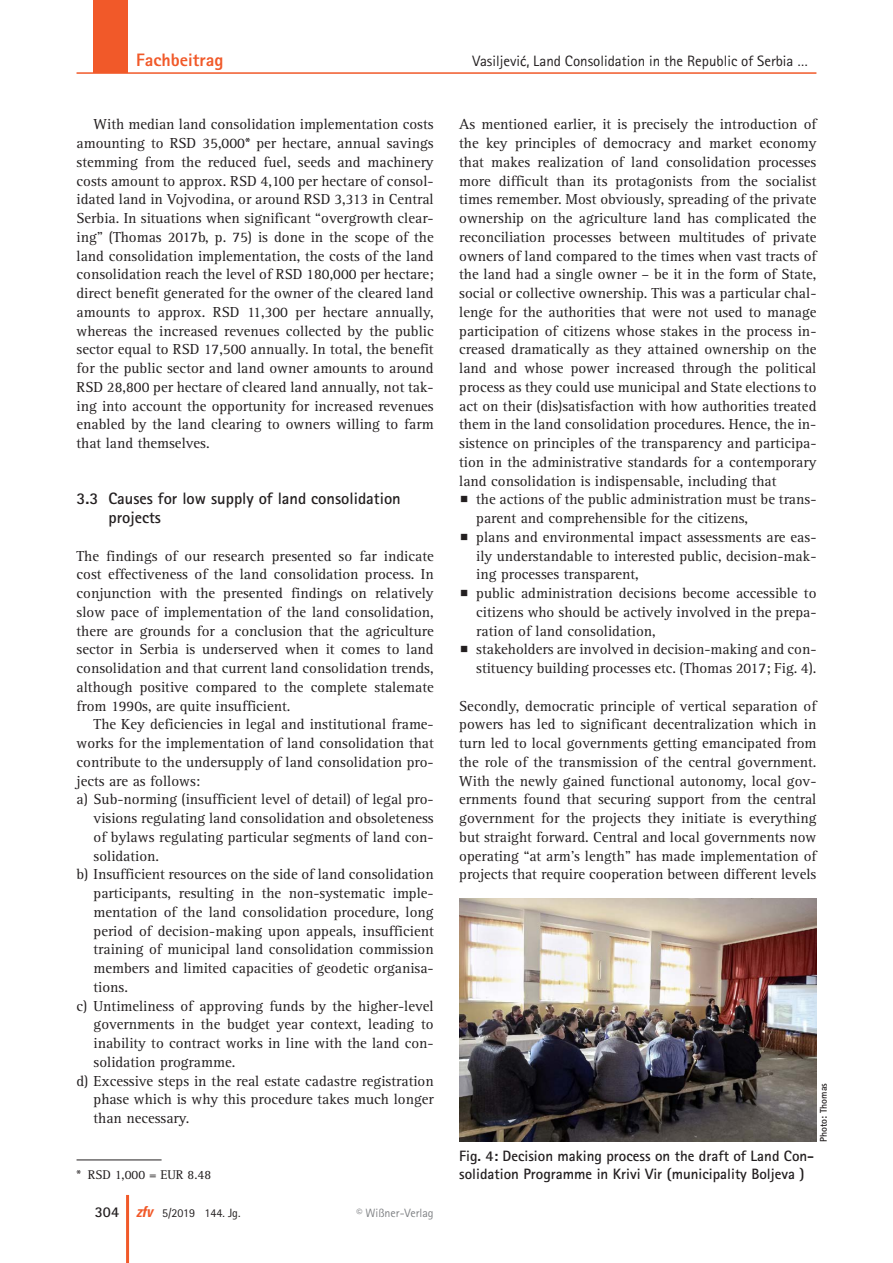
<style>
.page{position:relative;width:893px;height:1263px;background:#fff}
.page>*{position:absolute;margin:0;border:0;box-sizing:border-box;transform-origin:0 0}
.t1{font:800 18px "Rotis Sans Serif";color:#f15929}
._112_EN_titel_2{font:700 16.5px/18.8px "Rotis Sans Serif";color:#231f20}
._101_EN_normal_oEZ_A{font:15px/18.8px "Rotis Serif";color:#231f20;text-align:justify}
._101_EN_normal{font:15px/18.8px "Rotis Serif";color:#231f20;text-align:justify}
._101_EN_normal_oEZ{font:15px/18.8px "Rotis Serif";color:#231f20;text-align:justify}
._105_EN_abb{font:700 15px/18.8px "Rotis Sans Serif";color:#231f20}
.t2{font:15px "Rotis Sans Serif";color:#231f20}
._131_EN_fussnote{font:13.05px "Rotis Serif";color:#231f20}
.t3{font:12px "Rotis Sans Serif";color:#231f20}
.t4{font:12px "Rotis Sans Serif";color:#808285}
._105_EN_abb_copyrigh{font:700 9.75px "Rotis Sans Serif";color:#231f20}
.s1{font-family:"Calibri"}
.s2{font-weight:700;font-size:15px}
.s3{font-family:"Univers";font-weight:700;font-style:italic;font-stretch:condensed;font-size:15px;color:#f15929}
</style>
<div class="page">
<img style="left:459px;top:898px;width:357px;height:244px">
<hr style="left:77px;top:1159px;width:85px;height:1px;background:#231f20">
<hr style="left:126px;top:1195px;width:3px;height:68px;background:#f15929">
<div style="left:94px;top:0;width:34px;height:72px;background:#f15929"></div>
<hr style="left:77px;top:72px;width:739px;height:2px;background:#f15929">
<p class="t1" style="left:136px;top:48px;width:89px">Fachbeitrag</p>
<p class="t2" style="left:472px;top:52px;width:337px">Vasiljevi<span class="s1">ć</span>, Land Consolidation in the Republic of Serbia …</p>
<p class="_101_EN_normal" style="left:77px;top:115px;width:359px;text-indent:17px">With median land consolidation implementation costs amounting to RSD 35,000* per hectare, annual savings stemming from the reduced fuel, seeds and machinery costs amount to approx. RSD 4,100 per hectare of consol&shy;idated land in Vojvodina, or around RSD 3,313 in Central Serbia. In situations when significant “overgrowth clear&shy;ing” (Thomas 2017b, p. 75) is done in the scope of the land consolidation implementation, the costs of the land consolidation reach the level of RSD 180,000 per hectare; direct benefit generated for the owner of the cleared land amounts to approx. RSD 11,300 per hectare annually, whereas the increased revenues collected by the public sector equal to RSD 17,500 annually. In total, the benefit for the public sector and land owner amounts to around RSD 28,800 per hectare of cleared land annually, not tak&shy;ing into account the opportunity for increased revenues enabled by the land clearing to owners willing to farm that land themselves.</p>
<p class="_112_EN_titel_2" style="left:108px;top:489px;width:294px;text-indent:-32px">3.3 Causes for low supply of land consolidation projects</p>
<p class="_101_EN_normal_oEZ_A" style="left:77px;top:547px;width:359px">The findings of our research presented so far indicate cost effectiveness of the land consolidation process. In conjunction with the presented findings on relatively slow pace of implementation of the land consolidation, there are grounds for a conclusion that the agriculture sector in Serbia is underserved when it comes to land consolidation and that current land consolidation trends, although positive compared to the complete stalemate from 1990s, are quite insufficient.</p>
<p class="_101_EN_normal" style="left:77px;top:715px;width:359px;text-indent:17px">The Key deficiencies in legal and institutional frame&shy;works for the implementation of land consolidation that contribute to the undersupply of land consolidation pro&shy;jects are as follows:</p>
<p class="_101_EN_normal_oEZ" style="left:94px;top:790px;width:342px;text-indent:-17px">a) Sub-norming (insufficient level of detail) of legal pro&shy;visions regulating land consolidation and obsoleteness of bylaws regulating particular segments of land con&shy;solidation.</p>
<p class="_101_EN_normal_oEZ" style="left:94px;top:865px;width:342px;text-indent:-17px">b) Insufficient resources on the side of land consolidation participants, resulting in the non-systematic imple&shy;mentation of the land consolidation procedure, long period of decision-making upon appeals, insufficient training of municipal land consolidation commission members and limited capacities of geodetic organisa&shy;tions.</p>
<p class="_101_EN_normal_oEZ" style="left:94px;top:997px;width:342px;text-indent:-17px">c) Untimeliness of approving funds by the higher-level governments in the budget year context, leading to inability to contract works in line with the land con&shy;solidation programme.</p>
<p class="_101_EN_normal_oEZ" style="left:94px;top:1072px;width:342px;text-indent:-17px">d) Excessive steps in the real estate cadastre registration phase which is why this procedure takes much longer than necessary.</p>
<p class="_131_EN_fussnote" style="left:77px;top:1168px;width:136px">* RSD 1,000 = EUR 8.48</p>
<p class="t3" style="left:95px;top:1206px;width:147px"><span class="s2">304</span> <span class="s3">zfv</span> 5/2019 144. Jg.</p>
<p class="t4" style="left:356px;top:1206px;width:79px">© Wißner-Verlag</p>
<p class="_101_EN_normal_oEZ_A" style="left:459px;top:115px;width:359px">As mentioned earlier, it is precisely the introduction of the key principles of democracy and market economy that makes realization of land consolidation processes more difficult than its protagonists from the socialist times remember. Most obviously, spreading of the private ownership on the agriculture land has complicated the reconciliation processes between multitudes of private owners of land compared to the times when vast tracts of the land had a single owner – be it in the form of State, social or collective ownership. This was a particular chal&shy;lenge for the authorities that were not used to manage participation of citizens whose stakes in the process in&shy;creased dramatically as they attained ownership on the land and whose power increased through the political process as they could use municipal and State elections to act on their (dis)satisfaction with how authorities treated them in the land consolidation procedures. Hence, the in&shy;sistence on principles of the transparency and participa&shy;tion in the administrative standards for a contemporary land consolidation is indispensable, including that</p>
<p class="_101_EN_normal_oEZ_A" style="left:476px;top:490px;width:342px">the actions of the public administration must be trans&shy;parent and comprehensible for the citizens,</p>
<p class="_101_EN_normal_oEZ_A" style="left:476px;top:528px;width:342px">plans and environmental impact assessments are eas&shy;ily understandable to interested public, decision-mak&shy;ing processes transparent,</p>
<p class="_101_EN_normal_oEZ_A" style="left:476px;top:584px;width:342px">public administration decisions become accessible to citizens who should be actively involved in the prepa&shy;ration of land consolidation,</p>
<p class="_101_EN_normal_oEZ_A" style="left:476px;top:640px;width:342px">stakeholders are involved in decision-making and con&shy;stituency building processes etc. (Thomas 2017; Fig. 4).</p>
<p class="_101_EN_normal_oEZ_A" style="left:459px;top:697px;width:359px">Secondly, democratic principle of vertical separation of powers has led to significant decentralization which in turn led to local governments getting emancipated from the role of the transmission of the central government.<br>With the newly gained functional autonomy, local gov&shy;ernments found that securing support from the central government for the projects they initiate is everything but straight forward. Central and local governments now operating “at arm’s length” has made implementation of projects that require cooperation between different levels</p>
<p class="_105_EN_abb_copyrigh" style="left:817px;top:1142px;width:60px;rotate:-90deg">Photo: Thomas</p>
<p class="_105_EN_abb" style="left:459px;top:1146px;width:356px">Fig. 4: Decision making process on the draft of Land Con&shy;solidation Programme in Krivi Vir (municipality Boljeva )</p>
</div>
